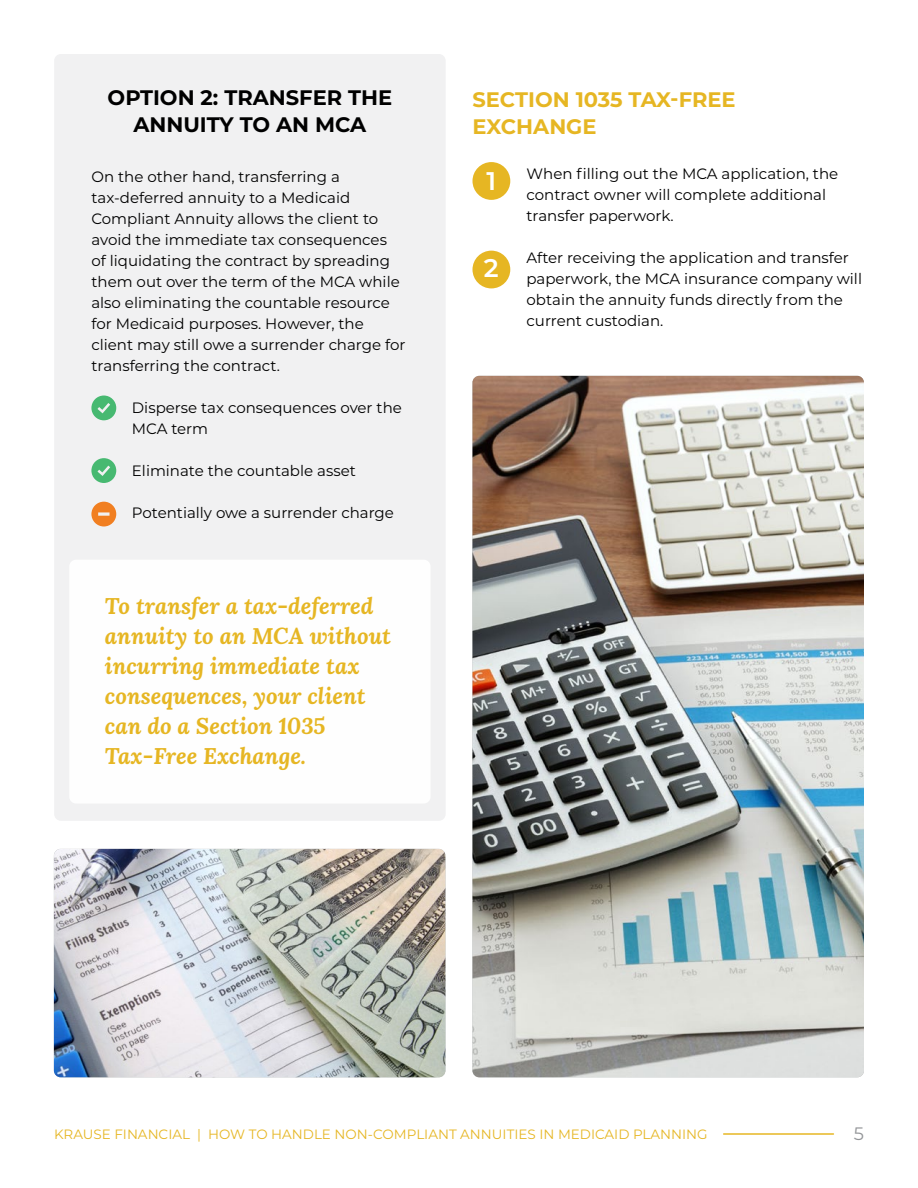
<style>
.page{position:relative;width:918px;height:1188px;background:#fff}
.page>*{position:absolute;margin:0;border:0;box-sizing:border-box;transform-origin:0 0}
.t1{font:600 25.5px "Montserrat";color:#fff}
.t2{font:italic 700 22.5px/30px "Lora";color:#e6b623}
.t3{font:700 21px/27px "Montserrat";color:#000;text-align:center}
.t4{font:700 21px/27px "Montserrat";color:#e6b623}
.t5{font:18px "Montserrat";color:#939598}
.t6{font:15px/21px "Montserrat";color:#000}
.t7{font:13.5px "Montserrat";color:#e6b623}
</style>
<div class="page">
<hr style="left:724px;top:1133px;width:109px;height:2px;background:#e6b623">
<img style="left:472px;top:376px;width:392px;height:701px">
<img style="left:54px;top:849px;width:391px;height:228px">
<div style="left:54px;top:54px;width:392px;height:767px;background:#f1f1f2;border-radius:7px"></div>
<div style="left:69px;top:560px;width:362px;height:244px;background:#fff;border-radius:7px"></div>
<svg style="left:91px;top:396px;width:25px;height:24px"></svg>
<svg style="left:91px;top:458px;width:25px;height:25px"></svg>
<svg style="left:91px;top:502px;width:25px;height:24px"></svg>
<div style="left:473px;top:162px;width:37px;height:38px;background:#e6b623;border-radius:50%"></div>
<div style="left:473px;top:251px;width:37px;height:37px;background:#e6b623;border-radius:50%"></div>
<h3 class="t3" style="left:108px;top:83px;width:286px">OPTION 2: TRANSFER THE<br>ANNUITY TO AN MCA</h3>
<h3 class="t4" style="left:472px;top:85px;width:265px">SECTION 1035 TAX-FREE<br>EXCHANGE</h3>
<p class="t6" style="left:526px;top:163px;width:313px">When filling out the MCA application, the contract owner will complete additional transfer paperwork.</p>
<p class="t6" style="left:526px;top:247px;width:337px">After receiving the application and transfer paperwork, the MCA insurance company will obtain the annuity funds directly from the current custodian.</p>
<p class="t6" style="left:91px;top:166px;width:316px">On the other hand, transferring a tax-deferred annuity to a Medicaid Compliant Annuity allows the client to avoid the immediate tax consequences<br>of liquidating the contract by spreading them out over the term of the MCA while also eliminating the countable resource for Medicaid purposes. However, the client may still owe a surrender charge for transferring the contract.</p>
<p class="t6" style="left:132px;top:397px;width:271px">Disperse tax consequences over the<br>MCA term</p>
<p class="t6" style="left:132px;top:460px;width:225px">Eliminate the countable asset</p>
<p class="t6" style="left:132px;top:502px;width:264px">Potentially owe a surrender charge</p>
<h1 class="t1" style="left:487px;top:163px;width:11px">1</h1>
<h1 class="t1" style="left:484px;top:250px;width:16px">2</h1>
<h2 class="t2" style="left:105px;top:590px;width:288px">To transfer a tax-deferred annuity to an MCA without incurring immediate tax consequences, your client can do a Section 1035<br>Tax-Free Exchange.</h2>
<p class="t7" style="left:54px;top:1125px;width:655px">KRAUSE FINANCIAL | HOW TO HANDLE NON-COMPLIANT ANNUITIES IN MEDICAID PLANNING</p>
<p class="t5" style="left:854px;top:1121px;width:12px">5</p>
</div>
